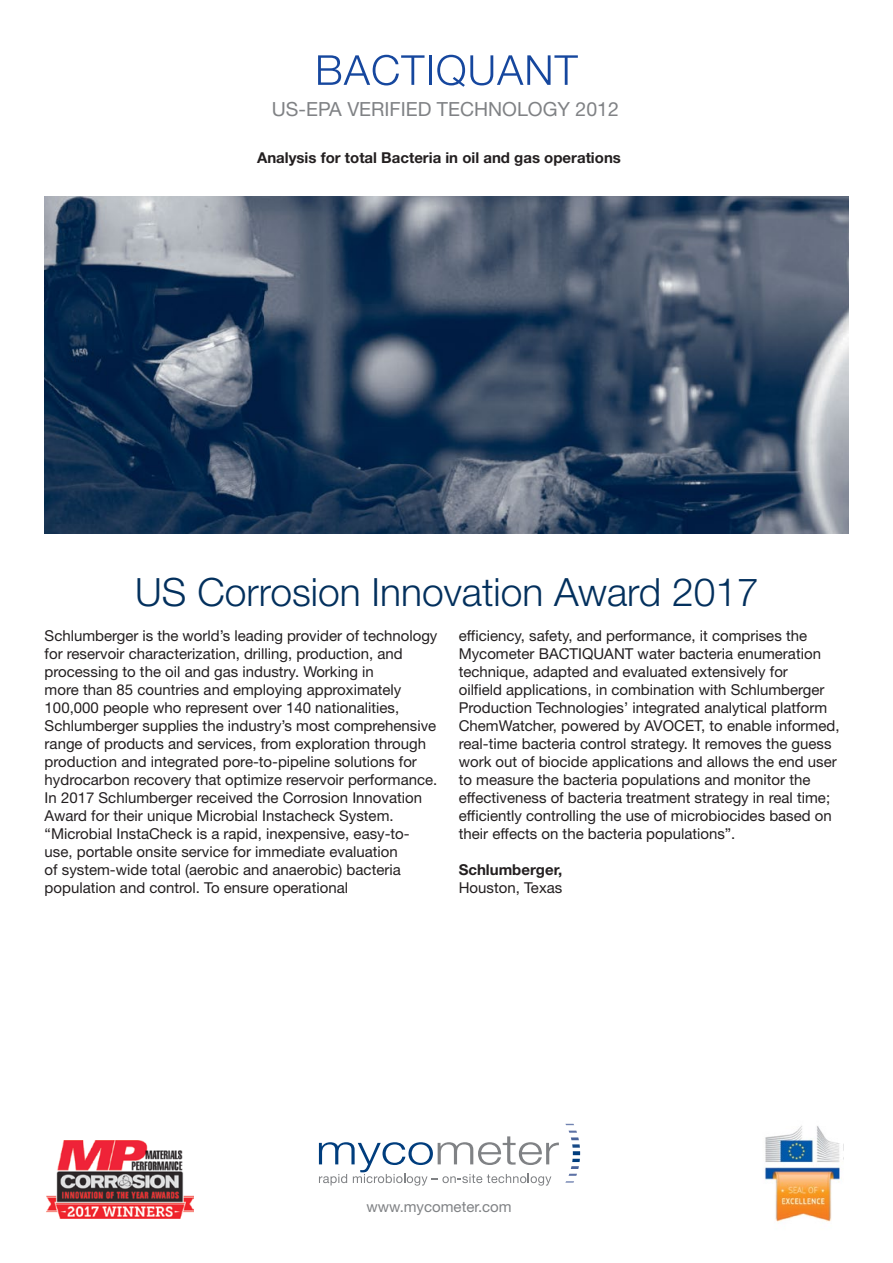
<style>
.page{position:relative;width:893px;height:1263px;background:#fff}
.page>*{position:absolute;margin:0;border:0;box-sizing:border-box;transform-origin:0 0}
.t1{font:300 39px "Helvetica Neue LT Std";color:#03305d}
.t2{font:19.5px "Helvetica Neue LT Std";color:#808285}
.t3{font:15px/18px "Helvetica Neue LT Std";color:#231f20}
.t4{font:700 15px "Helvetica Neue LT Std";color:#231f20}
.t5{font:15px "Helvetica Neue LT Std";color:#808285}
</style>
<div class="page">
<svg style="left:565px;top:1124px;width:15px;height:59px"></svg>
<svg style="left:319px;top:1136px;width:240px;height:49px"></svg>
<svg style="left:318px;top:55px;width:106px;height:30px"></svg>
<hr style="left:429px;top:55px;width:2px;height:30px;background:#16479e">
<svg style="left:437px;top:55px;width:141px;height:32px"></svg>
<img style="left:765px;top:1126px;width:75px;height:96px">
<img style="left:47px;top:1141px;width:146px;height:78px">
<img style="left:45px;top:197px;width:803px;height:337px">
<h2 class="t2" style="left:272px;top:97px;width:349px">US-EPA VERIFIED TECHNOLOGY 2012</h2>
<p class="t4" style="left:257px;top:148px;width:365px">Analysis for total Bacteria in oil and gas operations</p>
<h1 class="t1" style="left:135px;top:568px;width:625px">US Corrosion Innovation Award 2017</h1>
<p class="t3" style="left:45px;top:627px;width:394px">Schlumberger is the world’s leading provider of technology for reservoir characterization, drilling, production, and processing to the oil and gas industry. Working in<br>more than 85 countries and employing approximately 100,000 people who represent over 140 nationalities, Schlumberger supplies the industry’s most comprehensive range of products and services, from exploration through production and integrated pore-to-pipeline solutions for hydrocarbon recovery that optimize reservoir performance.<br>In 2017 Schlumberger received the Corrosion Innovation Award for their unique Microbial Instacheck System. “Microbial InstaCheck is a rapid, inexpensive, easy-to&shy;use, portable onsite service for immediate evaluation<br>of system-wide total (aerobic and anaerobic) bacteria population and control. To ensure operational</p>
<p class="t3" style="left:459px;top:627px;width:382px">efficiency, safety, and performance, it comprises the Mycometer BACTIQUANT water bacteria enumeration technique, adapted and evaluated extensively for<br>oilfield applications, in combination with Schlumberger Production Technologies’ integrated analytical platform ChemWatcher, powered by AVOCET, to enable informed, real-time bacteria control strategy. It removes the guess work out of biocide applications and allows the end user to measure the bacteria populations and monitor the effectiveness of bacteria treatment strategy in real time; efficiently controlling the use of microbiocides based on their effects on the bacteria populations”.</p>
<p class="t4" style="left:459px;top:860px;width:105px">Schlumberger,</p>
<p class="t3" style="left:459px;top:879px;width:105px">Houston, Texas</p>
<p class="t5" style="left:366px;top:1198px;width:147px">www.mycometer.com</p>
</div>
